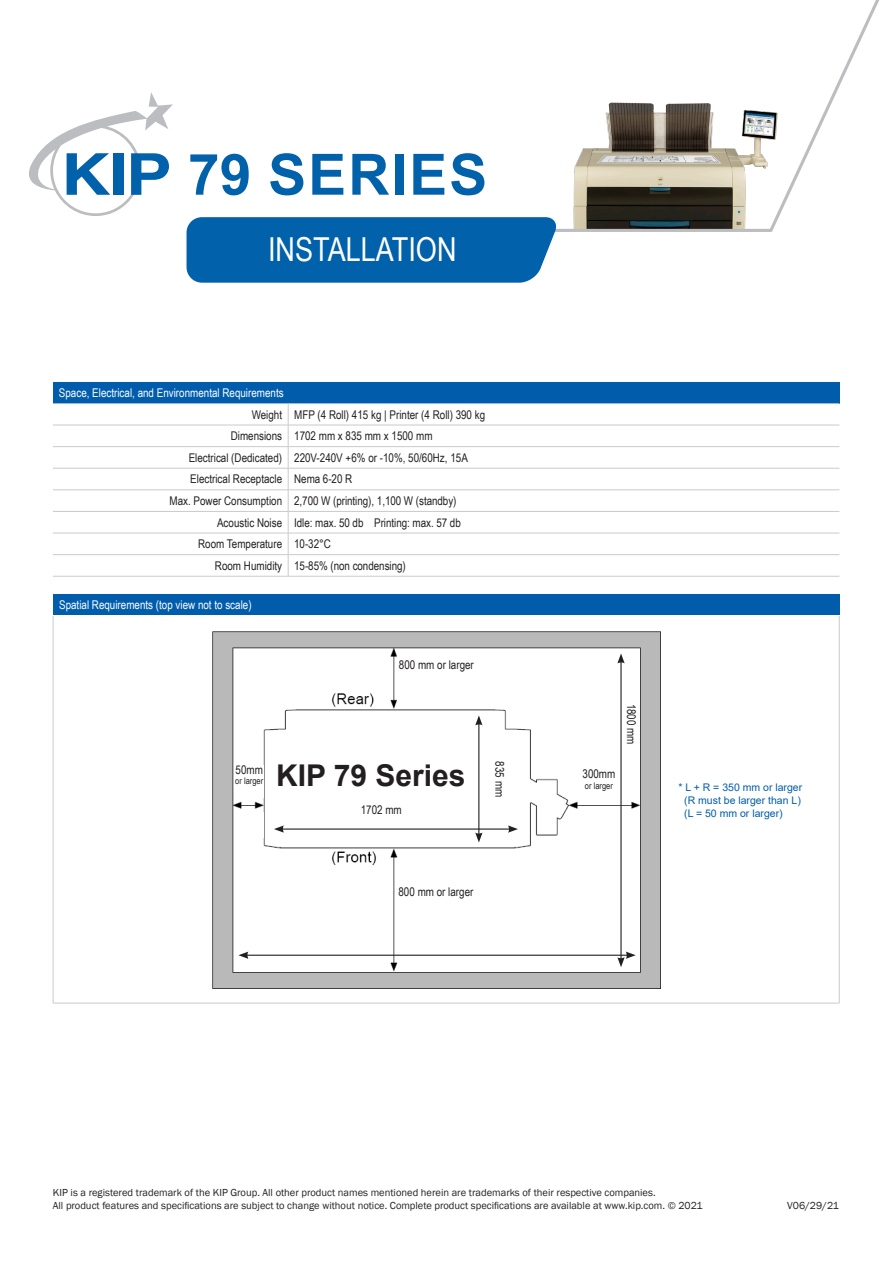
<style>
.page{position:relative;width:893px;height:1263px;background:#fff}
.page>*{position:absolute;margin:0;border:0;box-sizing:border-box;transform-origin:0 0}
.t1{font:700 57px "Arial";letter-spacing:.035em;color:#0161aa}
.t2{font:33px "Arial Narrow";color:#fff}
.t3{font:700 30px "Arial";color:#231f20}
.Arial_Specs{font:12px "Arial Narrow";color:#231f20}
.Arial_Specs-2{font:12px "Arial Narrow";color:#fff}
.Arial_Paragraphs{font:10.5px "Franklin Gothic";color:#231f20}
.Arial_Bullet_List{font:10.5px "Arial";color:#015dab}
.Back_Cover_Legal{font:10.5px "Franklin Gothic";color:#231f20}
.t4{font:9.15px "Arial Narrow";color:#231f20}
</style>
<div class="page">
<svg style="left:29px;top:92px;width:144px;height:124px"></svg>
<svg style="left:558px;top:0;width:321px;height:232px"></svg>
<div style="left:187px;top:217px;width:371px;height:66px;background:#0161aa"></div>
<div style="left:53px;top:382px;width:786px;height:21px;background:#015dab"></div>
<svg style="left:53px;top:403px;width:786px;height:173px"></svg>
<hr style="left:53px;top:425px;width:235px;height:1px;background:#c9cacc">
<hr style="left:288px;top:425px;width:551px;height:1px;background:#c9cacc">
<hr style="left:53px;top:446px;width:235px;height:1px;background:#c9cacc">
<hr style="left:288px;top:446px;width:551px;height:1px;background:#c9cacc">
<hr style="left:53px;top:468px;width:235px;height:1px;background:#c9cacc">
<hr style="left:288px;top:468px;width:551px;height:1px;background:#c9cacc">
<hr style="left:53px;top:490px;width:235px;height:1px;background:#c9cacc">
<hr style="left:288px;top:490px;width:551px;height:1px;background:#c9cacc">
<hr style="left:53px;top:511px;width:235px;height:1px;background:#c9cacc">
<hr style="left:288px;top:511px;width:551px;height:1px;background:#c9cacc">
<hr style="left:53px;top:533px;width:235px;height:1px;background:#c9cacc">
<hr style="left:288px;top:533px;width:551px;height:1px;background:#c9cacc">
<hr style="left:53px;top:554px;width:235px;height:1px;background:#c9cacc">
<hr style="left:288px;top:554px;width:551px;height:1px;background:#c9cacc">
<svg style="left:288px;top:403px;width:1px;height:173px"></svg>
<hr style="left:53px;top:576px;width:235px;height:1px;background:#c9cacc">
<hr style="left:288px;top:576px;width:551px;height:1px;background:#c9cacc">
<div style="left:53px;top:594px;width:786px;height:22px;background:#015dab"></div>
<hr style="left:53px;top:616px;width:1px;height:387px;background:#c9cacc">
<hr style="left:839px;top:616px;width:1px;height:387px;background:#c9cacc">
<hr style="left:53px;top:1003px;width:786px;height:1px;background:#c9cacc">
<img style="left:212px;top:631px;width:449px;height:358px">
<div style="left:235px;top:765px;width:29px;height:33px;background:#fff"></div>
<hr style="left:282px;top:828px;width:228px;height:2px;background:#231f20">
<svg style="left:508px;top:825px;width:10px;height:8px"></svg>
<svg style="left:274px;top:825px;width:10px;height:8px"></svg>
<hr style="left:478px;top:723px;width:1px;height:112px;background:#231f20">
<svg style="left:475px;top:715px;width:7px;height:10px"></svg>
<svg style="left:475px;top:832px;width:7px;height:10px"></svg>
<hr style="left:246px;top:955px;width:382px;height:1px;background:#231f20">
<svg style="left:238px;top:951px;width:10px;height:8px"></svg>
<hr style="left:620px;top:661px;width:2px;height:298px;background:#231f20">
<svg style="left:617px;top:653px;width:8px;height:10px"></svg>
<svg style="left:617px;top:951px;width:19px;height:16px"></svg>
<div style="left:398px;top:879px;width:215px;height:28px;background:#fff"></div>
<div style="left:584px;top:810px;width:33px;height:25px;background:#fff"></div>
<div style="left:234px;top:813px;width:30px;height:25px;background:#fff"></div>
<div style="left:401px;top:660px;width:140px;height:28px;background:#fff"></div>
<div style="left:270px;top:764px;width:202px;height:34px;background:#fff"></div>
<div style="left:581px;top:770px;width:36px;height:33px;background:#fff"></div>
<p class="t1" style="left:188px;top:134px;width:301px">79 SERIES</p>
<p class="t2" style="left:268px;top:225px;width:190px">INSTALLATION</p>
<p class="Arial_Specs-2" style="left:59px;top:384px;width:226px">Space, Electrical, and Environmental Requirements</p>
<p class="Arial_Specs" style="left:252px;top:405px;width:32px">Weight</p>
<p class="Arial_Specs" style="left:294px;top:405px;width:193px">MFP (4 Roll) 415 kg | Printer (4 Roll) 390 kg</p>
<p class="Arial_Specs" style="left:231px;top:427px;width:53px">Dimensions</p>
<p class="Arial_Specs" style="left:294px;top:427px;width:140px">1702 mm x 835 mm x 1500 mm</p>
<p class="Arial_Specs" style="left:189px;top:449px;width:95px">Electrical (Dedicated)</p>
<p class="Arial_Specs" style="left:294px;top:449px;width:175px">220V-240V +6% or -10%, 50/60Hz, 15A</p>
<p class="Arial_Specs" style="left:190px;top:470px;width:93px">Electrical Receptacle</p>
<p class="Arial_Specs" style="left:294px;top:470px;width:60px">Nema 6-20 R</p>
<p class="Arial_Specs" style="left:170px;top:492px;width:114px">Max. Power Consumption</p>
<p class="Arial_Specs" style="left:294px;top:492px;width:164px">2,700 W (printing), 1,100 W (standby)</p>
<p class="Arial_Specs" style="left:217px;top:514px;width:67px">Acoustic Noise</p>
<p class="Arial_Specs" style="left:294px;top:514px;width:168px">Idle: max. 50 db Printing: max. 57 db</p>
<p class="Arial_Specs" style="left:198px;top:535px;width:86px">Room Temperature</p>
<p class="Arial_Specs" style="left:294px;top:535px;width:38px">10-32°C</p>
<p class="Arial_Specs" style="left:215px;top:557px;width:69px">Room Humidity</p>
<p class="Arial_Specs" style="left:294px;top:557px;width:113px">15-85% (non condensing)</p>
<p class="Arial_Specs-2" style="left:59px;top:596px;width:194px">Spatial Requirements (top view not to scale)</p>
<p class="Arial_Specs" style="left:236px;top:761px;width:29px">50mm</p>
<p class="t4" style="left:235px;top:774px;width:29px">or larger</p>
<p class="Arial_Specs" style="left:399px;top:656px;width:76px">800 mm or larger</p>
<p class="Arial_Specs" style="left:509px;top:761px;width:37px;rotate:90deg">835 mm</p>
<p class="t3" style="left:276px;top:754px;width:191px">KIP 79 Series</p>
<p class="Arial_Specs" style="left:582px;top:765px;width:34px">300mm</p>
<p class="t4" style="left:585px;top:779px;width:29px">or larger</p>
<p class="Arial_Specs" style="left:361px;top:801px;width:43px">1702 mm</p>
<p class="Arial_Specs" style="left:640px;top:703px;width:43px;rotate:90deg">1800 mm</p>
<p class="Arial_Specs" style="left:398px;top:883px;width:76px">800 mm or larger</p>
<p class="Arial_Bullet_List" style="left:678px;top:780px;width:125px">* L + R = 350 mm or larger</p>
<p class="Arial_Bullet_List" style="left:684px;top:793px;width:118px">(R must be larger than L)</p>
<p class="Arial_Bullet_List" style="left:684px;top:806px;width:100px">(L = 50 mm or larger)</p>
<p class="Arial_Paragraphs" style="left:53px;top:1186px;width:604px">KIP is a registered trademark of the KIP Group. All other product names mentioned herein are trademarks of their respective companies.</p>
<p class="Arial_Paragraphs" style="left:53px;top:1199px;width:651px">All product features and specifications are subject to change without notice. Complete product specifications are available at www.kip.com. © 2021</p>
<p class="Back_Cover_Legal" style="left:787px;top:1199px;width:53px">V06/29/21</p>
</div>
